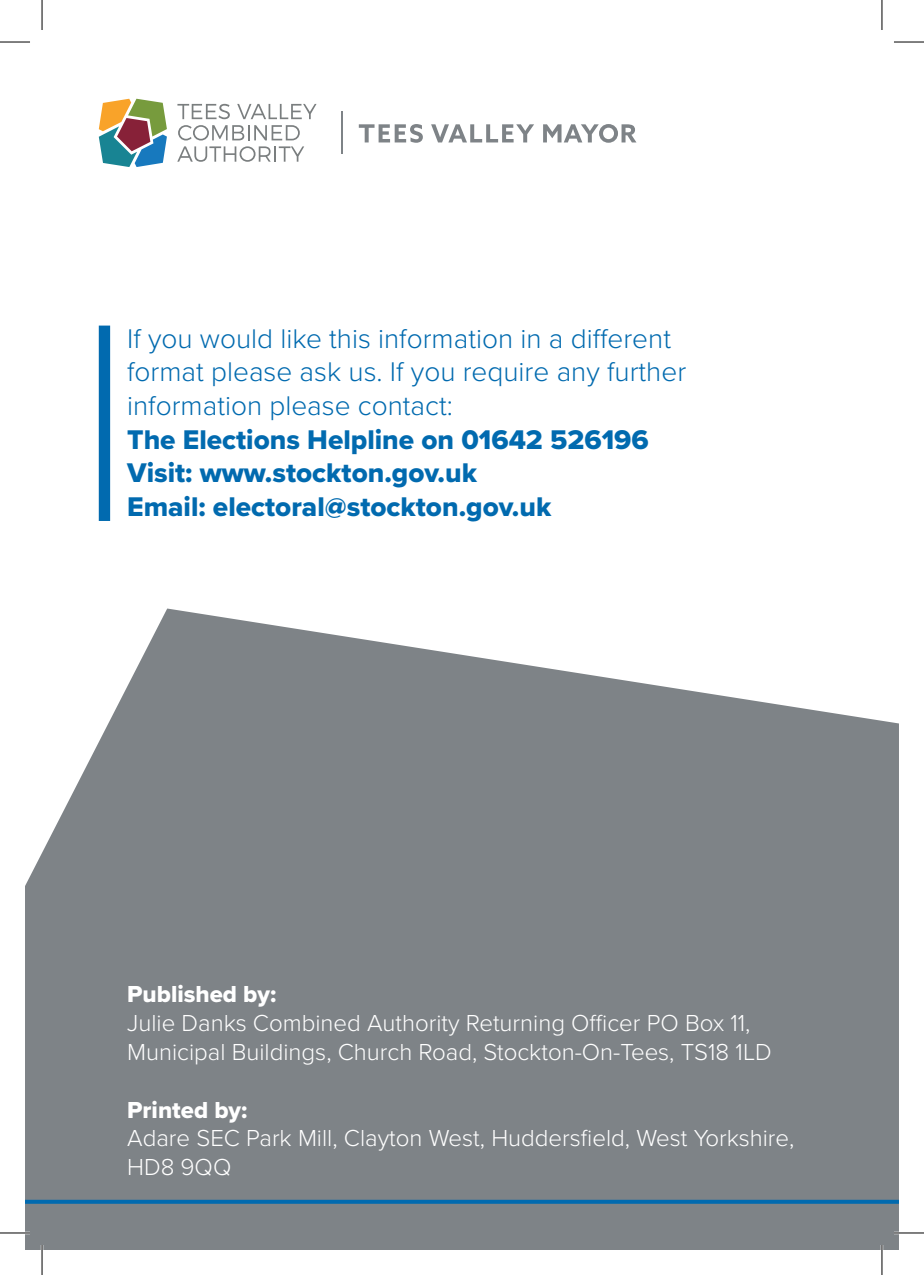
<style>
.page{position:relative;width:924px;height:1275px;background:#fff}
.page>*{position:absolute;margin:0;border:0;box-sizing:border-box;transform-origin:0 0}
.t1{font:300 28px/33.6px "Proxima Nova";color:#016aaf}
.t2{font:28px/33.6px "Proxima Nova Extrabld";color:#016aaf}
.t3{font:300 24px/28.8px "Proxima Nova";color:#fff}
.t4{font:24px "Proxima Nova Extrabld";color:#fff}
</style>
<div class="page">
<svg style="left:25px;top:608px;width:873px;height:642px;background:#8c9094"></svg>
<svg style="left:99px;top:99px;width:68px;height:68px"></svg>
<svg style="left:177px;top:104px;width:53px;height:15px"></svg>
<svg style="left:237px;top:104px;width:79px;height:15px"></svg>
<svg style="left:178px;top:125px;width:122px;height:15px"></svg>
<svg style="left:177px;top:146px;width:127px;height:16px"></svg>
<hr style="left:341px;top:111px;width:1px;height:43px;background:#7e8387">
<svg style="left:358px;top:124px;width:64px;height:19px"></svg>
<svg style="left:431px;top:124px;width:103px;height:18px"></svg>
<svg style="left:543px;top:124px;width:93px;height:19px"></svg>
<div style="left:99px;top:325px;width:11px;height:196px;background:#016aaf"></div>
<svg style="left:25px;top:1199px;width:873px;height:4px;background:#196ea6"></svg>
<hr style="left:0;top:1231px;width:30px;height:3px;background:#fff">
<hr style="left:893px;top:1231px;width:30px;height:3px;background:#fff">
<hr style="left:41px;top:1245px;width:2px;height:30px;background:#fff">
<hr style="left:880px;top:1245px;width:2px;height:30px;background:#fff">
<hr style="left:0;top:42px;width:30px;height:1px;background:#000">
<hr style="left:893px;top:42px;width:30px;height:1px;background:#000">
<hr style="left:0;top:1232px;width:30px;height:1px;background:#000">
<hr style="left:893px;top:1232px;width:30px;height:1px;background:#000">
<hr style="left:42px;top:0;width:1px;height:30px;background:#000">
<hr style="left:42px;top:1245px;width:1px;height:30px;background:#000">
<hr style="left:881px;top:0;width:1px;height:30px;background:#000">
<hr style="left:881px;top:1245px;width:1px;height:30px;background:#000">
<p class="t1" style="left:127px;top:320px;width:560px">If you would like this information in a different format please ask us. If you require any further information please contact:</p>
<p class="t2" style="left:127px;top:422px;width:523px">The Elections Helpline on 01642 526196<br>Visit: www.stockton.gov.uk<br>Email: electoral@stockton.gov.uk</p>
<p class="t4" style="left:127px;top:976px;width:150px">Published by:</p>
<p class="t3" style="left:127px;top:1007px;width:645px">Julie Danks Combined Authority Returning Officer PO Box 11,<br>Municipal Buildings, Church Road, Stockton-On-Tees, TS18 1LD</p>
<p class="t4" style="left:127px;top:1091px;width:122px">Printed by:</p>
<p class="t3" style="left:127px;top:1122px;width:668px">Adare SEC Park Mill, Clayton West, Huddersfield, West Yorkshire,<br>HD8 9QQ</p>
</div>
